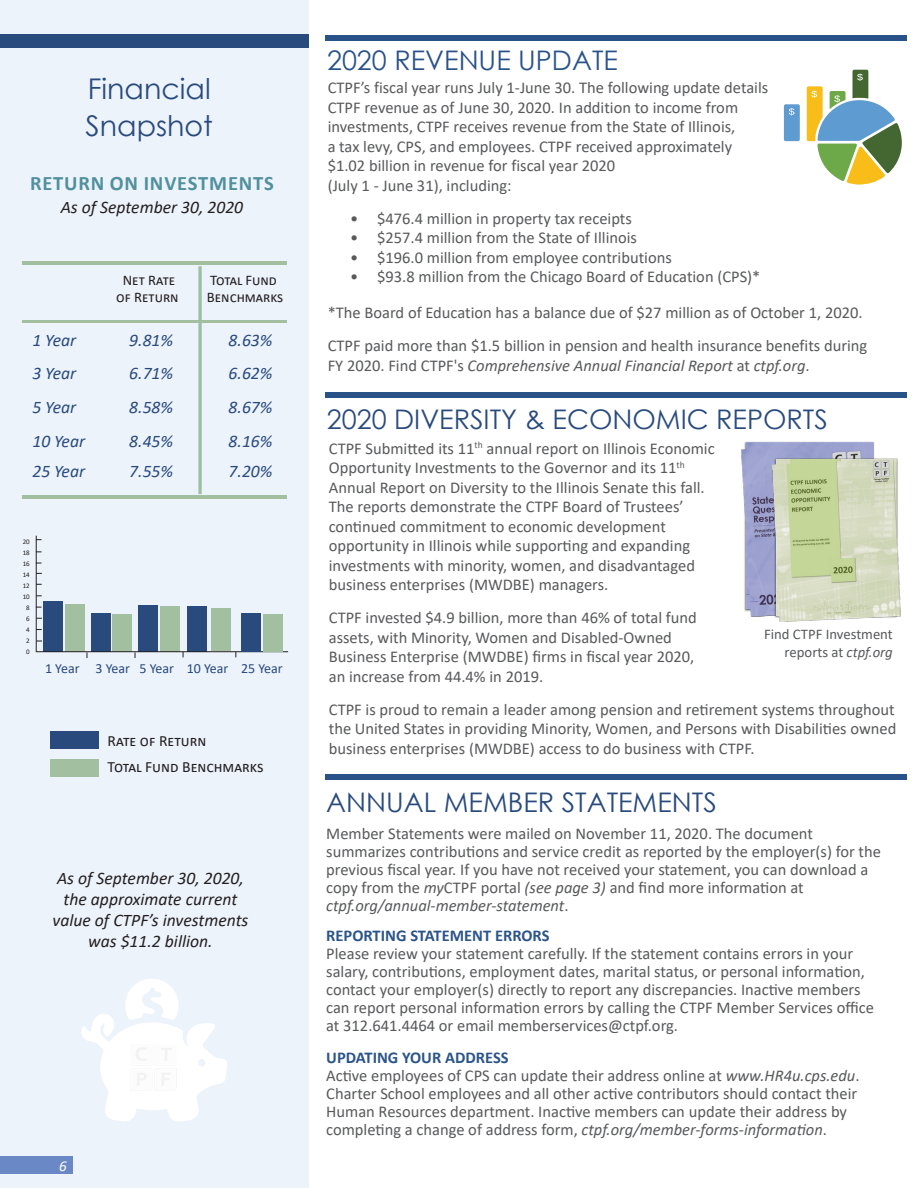
<style>
.page{position:relative;width:918px;height:1188px;background:#fff}
.page>*{position:absolute;margin:0;border:0;box-sizing:border-box;transform-origin:0 0}
.t1{font:28.5px "Century Gothic";color:#284a7d}
.head_2{font:27px "Century Gothic";color:#284a7d}
.head_3{font:27px "Century Gothic";color:#284a7d}
.head_2-2{font:27px "Century Gothic";color:#295289}
.t2{font:700 20.55px "Calibri";letter-spacing:.04em;color:#51909d}
.t3{font:italic 17.7px/21px "Calibri";color:#231f20;text-align:center}
.t4{font:italic 17.7px "Calibri";color:#284a7d}
.body{font:16.5px/19.5px "Calibri";color:#58595b}
.body-2{font:italic 16.5px "Calibri";color:#58595b}
.t5{font:700 16.5px "Calibri";color:#2b548a}
.t6{font:15.6px "Calibri";color:#231f20}
.t7{font:italic 15px "Calibri";color:#fff}
.t8{font:14.7px "Calibri";color:#58595b}
.t9{font:14.7px/17.7px "Calibri";color:#231f20;text-align:center}
.subhead{font:13.95px "Calibri";letter-spacing:-.07em;color:#284a7d}
.body-3{font:7.05px "Calibri";color:#231f20}
.s1{font-style:normal}
.s2{font-style:italic}
</style>
<div class="page">
<div style="left:0;top:0;width:309px;height:1188px;background:#edf3fb"></div>
<hr style="left:22px;top:495px;width:265px;height:3px;background:#a2bf9f">
<hr style="left:22px;top:261px;width:265px;height:3px;background:#a2bf9f">
<hr style="left:22px;top:320px;width:265px;height:3px;background:#a2bf9f">
<svg style="left:198px;top:266px;width:4px;height:228px"></svg>
<div style="left:0;top:35px;width:309px;height:13px;background:#284a7d"></div>
<svg style="left:81px;top:979px;width:146px;height:142px"></svg>
<div style="left:50px;top:731px;width:49px;height:18px;background:#284a7d"></div>
<div style="left:50px;top:759px;width:49px;height:18px;background:#a2bf9f"></div>
<div style="left:91px;top:614px;width:20px;height:38px;background:#284a7d"></div>
<div style="left:138px;top:605px;width:20px;height:46px;background:#284a7d"></div>
<div style="left:187px;top:606px;width:20px;height:46px;background:#284a7d"></div>
<div style="left:43px;top:601px;width:20px;height:50px;background:#284a7d"></div>
<div style="left:211px;top:608px;width:19px;height:43px;background:#a2bf9f"></div>
<div style="left:160px;top:606px;width:20px;height:46px;background:#a2bf9f"></div>
<div style="left:113px;top:615px;width:19px;height:37px;background:#a2bf9f"></div>
<div style="left:65px;top:604px;width:19px;height:48px;background:#a2bf9f"></div>
<hr style="left:36px;top:536px;width:1px;height:116px;background:#231f20">
<hr style="left:36px;top:651px;width:252px;height:1px;background:#231f20">
<div style="left:241px;top:613px;width:19px;height:38px;background:#284a7d"></div>
<div style="left:264px;top:614px;width:19px;height:37px;background:#a2bf9f"></div>
<img style="left:131px;top:1044px;width:45px;height:48px">
<div style="left:325px;top:36px;width:582px;height:5px;background:#295289"></div>
<svg style="left:807px;top:70px;width:95px;height:115px"></svg>
<svg style="left:784px;top:104px;width:16px;height:37px"></svg>
<div style="left:325px;top:392px;width:582px;height:6px;background:#295289"></div>
<div style="left:325px;top:774px;width:582px;height:6px;background:#295289"></div>
<img style="left:742px;top:441px;width:133px;height:175px">
<img style="left:772px;top:458px;width:129px;height:164px">
<div style="left:0;top:1156px;width:73px;height:18px;background:#6988c5"></div>
<p class="t1" style="left:88px;top:69px;width:125px">Financial</p>
<p class="t1" style="left:86px;top:106px;width:129px">Snapshot</p>
<p class="t2" style="left:30px;top:169px;width:245px">RETURN ON INVESTMENTS</p>
<p class="t3" style="left:61px;top:196px;width:184px">As of September 30, 2020</p>
<p class="t9" style="left:116px;top:271px;width:64px">Net Rate of Return</p>
<p class="t9" style="left:207px;top:271px;width:78px;text-align:left">Total Fund<br>Benchmarks</p>
<p class="t4" style="left:32px;top:327px;width:46px">1 Year</p>
<p class="t4" style="left:129px;top:327px;width:45px">9.81%</p>
<p class="t4" style="left:229px;top:327px;width:45px">8.63%</p>
<p class="t4" style="left:32px;top:361px;width:46px">3 Year</p>
<p class="t4" style="left:129px;top:361px;width:45px">6.71%</p>
<p class="t4" style="left:229px;top:361px;width:45px">6.62%</p>
<p class="t4" style="left:32px;top:395px;width:46px">5 Year</p>
<p class="t4" style="left:129px;top:395px;width:45px">8.58%</p>
<p class="t4" style="left:229px;top:395px;width:45px">8.67%</p>
<p class="t4" style="left:32px;top:429px;width:55px">10 Year</p>
<p class="t4" style="left:129px;top:429px;width:45px">8.45%</p>
<p class="t4" style="left:229px;top:429px;width:45px">8.16%</p>
<p class="t4" style="left:32px;top:459px;width:55px">25 Year</p>
<p class="t4" style="left:129px;top:459px;width:45px">7.55%</p>
<p class="t4" style="left:229px;top:459px;width:45px">7.20%</p>
<p class="body-3" style="left:23px;top:536px;width:9px">20</p>
<p class="body-3" style="left:23px;top:547px;width:9px">18</p>
<p class="body-3" style="left:23px;top:559px;width:9px">16</p>
<p class="body-3" style="left:23px;top:570px;width:9px">14</p>
<p class="body-3" style="left:23px;top:581px;width:9px">12</p>
<p class="body-3" style="left:23px;top:592px;width:9px">10</p>
<p class="body-3" style="left:26px;top:603px;width:5px">8</p>
<p class="body-3" style="left:26px;top:614px;width:5px">6</p>
<p class="body-3" style="left:26px;top:625px;width:5px">4</p>
<p class="body-3" style="left:26px;top:636px;width:5px">2</p>
<p class="body-3" style="left:26px;top:647px;width:5px">0</p>
<p class="subhead" style="left:45px;top:659px;width:239px">1 Year 3 Year 5 Year 10 Year 25 Year</p>
<p class="t6" style="left:108px;top:730px;width:100px">Rate of Return</p>
<p class="t6" style="left:108px;top:756px;width:157px">Total Fund Benchmarks</p>
<p class="t3" style="left:52px;top:867px;width:197px">As of September 30, 2020, the approximate current value of CTPF’s investments was $11.2 billion.</p>
<p class="t7" style="left:59px;top:1156px;width:9px">6</p>
<p class="head_2-2" style="left:327px;top:42px;width:292px">2020 REVENUE UPDATE</p>
<p class="body" style="left:328px;top:78px;width:442px">CTPF’s fiscal year runs July 1-June 30. The following update details<br>CTPF revenue as of June 30, 2020. In addition to income from investments, CTPF receives revenue from the State of Illinois,</p>
<p class="body" style="left:328px;top:136px;width:406px">a tax levy, CPS, and employees. CTPF received approximately</p>
<p class="body" style="left:328px;top:156px;width:289px">$1.02 billion in revenue for fiscal year 2020</p>
<p class="body" style="left:328px;top:175px;width:186px">(July 1 - June 31), including:</p>
<p class="body" style="left:350px;top:208px;width:283px">• $476.4 million in property tax receipts</p>
<p class="body" style="left:350px;top:228px;width:288px">• $257.4 million from the State of Illinois</p>
<p class="body" style="left:350px;top:247px;width:323px">• $196.0 million from employee contributions</p>
<p class="body" style="left:350px;top:267px;width:412px">• $93.8 million from the Chicago Board of Education (CPS)*</p>
<p class="body" style="left:328px;top:303px;width:536px">*The Board of Education has a balance due of $27 million as of October 1, 2020.</p>
<p class="body" style="left:328px;top:336px;width:541px">CTPF paid more than $1.5 billion in pension and health insurance benefits during</p>
<p class="body-2" style="left:328px;top:354px;width:484px"><span class="s1">FY 2020. Find CTPF's</span> Comprehensive Annual Financial Report <span class="s1">at</span> ctpf.org<span class="s1">.</span></p>
<p class="head_2" style="left:327px;top:400px;width:503px">2020 DIVERSITY &amp; ECONOMIC REPORTS</p>
<p class="body" style="left:329px;top:438px;width:387px">CTPF Submitted its 11<sup>th</sup> annual report on Illinois Economic<br>Opportunity Investments to the Governor and its 11<sup>th</sup></p>
<p class="body" style="left:329px;top:477px;width:377px">Annual Report on Diversity to the Illinois Senate this fall.<br>The reports demonstrate the CTPF Board of Trustees’</p>
<p class="body" style="left:329px;top:516px;width:339px">continued commitment to economic development</p>
<p class="body" style="left:329px;top:535px;width:368px">opportunity in Illinois while supporting and expanding investments with minority, women, and disadvantaged business enterprises (MWDBE) managers.</p>
<p class="body" style="left:329px;top:607px;width:370px">CTPF invested $4.9 billion, more than 46% of total fund</p>
<p class="body" style="left:329px;top:627px;width:345px">assets, with Minority, Women and Disabled-Owned</p>
<p class="body" style="left:329px;top:646px;width:367px">Business Enterprise (MWDBE) firms in fiscal year 2020,</p>
<p class="body" style="left:329px;top:666px;width:216px">an increase from 44.4% in 2019.</p>
<p class="body" style="left:329px;top:699px;width:569px;text-align:justify">CTPF is proud to remain a leader among pension and retirement systems throughout the United States in providing Minority, Women, and Persons with Disabilities owned business enterprises (MWDBE) access to do business with CTPF.</p>
<p class="t8" style="left:764px;top:624px;width:130px">Find CTPF Investment</p>
<p class="t8" style="left:785px;top:642px;width:110px">reports at <span class="s2">ctpf.org</span></p>
<p class="head_3" style="left:326px;top:784px;width:392px">ANNUAL MEMBER STATEMENTS</p>
<p class="body" style="left:326px;top:824px;width:556px;line-height:18px">Member Statements were mailed on November 11, 2020. The document summarizes contributions and service credit as reported by the employer(s) for the previous fiscal year. If you have not received your statement, you can download a copy from the <span class="s2">my</span>CTPF portal <span class="s2">(see page 3)</span> and find more information at</p>
<p class="body-2" style="left:326px;top:894px;width:244px">ctpf.org/annual-member-statement<span class="s1">.</span></p>
<p class="t5" style="left:326px;top:924px;width:225px">REPORTING STATEMENT ERRORS</p>
<p class="body" style="left:326px;top:943px;width:528px">Please review your statement carefully. If the statement contains errors in your</p>
<p class="body" style="left:326px;top:962px;width:549px;line-height:18px">salary, contributions, employment dates, marital status, or personal information, contact your employer(s) directly to report any discrepancies. Inactive members can report personal information errors by calling the CTPF Member Services office</p>
<p class="body" style="left:326px;top:1015px;width:353px">at 312.641.4464 or email memberservices@ctpf.org.</p>
<p class="t5" style="left:326px;top:1045px;width:184px">UPDATING YOUR ADDRESS</p>
<p class="body" style="left:326px;top:1066px;width:535px;line-height:18px">Active employees of CPS can update their address online at <span class="s2">www.HR4u.cps.edu</span>.<br>Charter School employees and all other active contributors should contact their</p>
<p class="body" style="left:326px;top:1101px;width:522px">Human Resources department. Inactive members can update their address by</p>
<p class="body-2" style="left:326px;top:1118px;width:502px"><span class="s1">completing a change of address form,</span> ctpf.org/member-forms-information<span class="s1">.</span></p>
</div>
